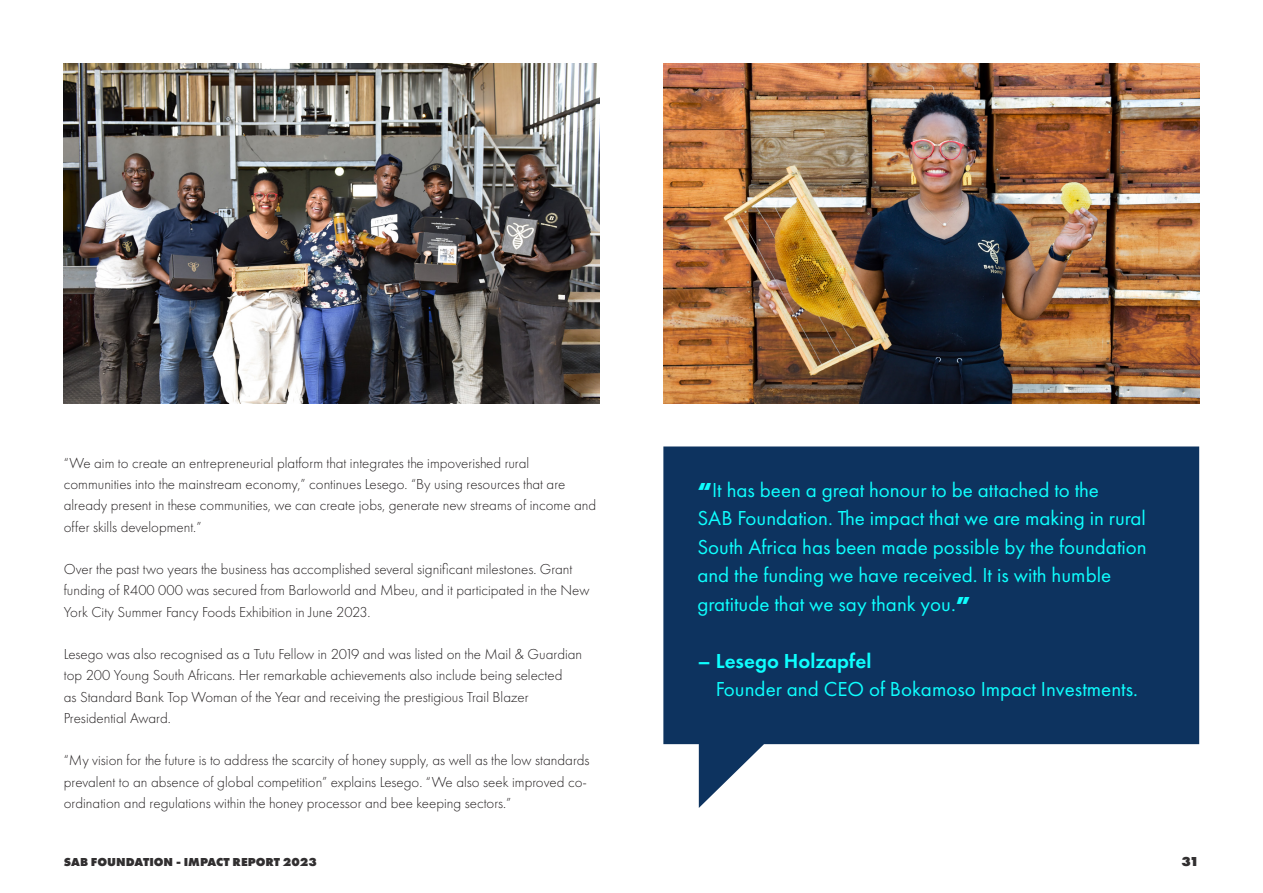
<style>
.page{position:relative;width:1263px;height:893px;background:#fff}
.page>*{position:absolute;margin:0;border:0;box-sizing:border-box;transform-origin:0 0}
.HEADING{font:21px/28.5px "Futura PT";color:#0dffff}
.Body_Text{font:300 15px/21.3px "Futura PT";color:#231f20}
.t1{font:800 13.5px "Futura PT";color:#312f30}
.t2{font:800 12px "Futura PT";color:#312f30}
.s1{font-weight:800}
.s2{font-weight:600}
</style>
<div class="page">
<img style="left:663px;top:64px;width:536px;height:340px">
<img style="left:64px;top:64px;width:536px;height:340px">
<svg style="left:663px;top:446px;width:536px;height:362px;fill:#0d335f"></svg>
<p class="Body_Text" style="left:64px;top:452px;width:534px">“We aim to create an entrepreneurial platform that integrates the impoverished rural communities into the mainstream economy,” continues Lesego. “By using resources that are already present in these communities, we can create jobs, generate new streams of income and offer skills development.”</p>
<p class="Body_Text" style="left:64px;top:558px;width:527px">Over the past two years the business has accomplished several significant milestones. Grant funding of R400 000 was secured from Barloworld and Mbeu, and it participated in the New<br>York City Summer Fancy Foods Exhibition in June 2023.</p>
<p class="Body_Text" style="left:64px;top:644px;width:520px">Lesego was also recognised as a Tutu Fellow in 2019 and was listed on the Mail &amp; Guardian top 200 Young South Africans. Her remarkable achievements also include being selected<br>as Standard Bank Top Woman of the Year and receiving the prestigious Trail Blazer Presidential Award.</p>
<p class="Body_Text" style="left:64px;top:750px;width:527px">“My vision for the future is to address the scarcity of honey supply, as well as the low standards prevalent to an absence of global competition” explains Lesego. “We also seek improved co&shy;ordination and regulations within the honey processor and bee keeping sectors.”</p>
<p class="HEADING" style="left:697px;top:475px;width:451px"><span class="s1">“</span>It has been a great honour to be attached to the<br>SAB Foundation. The impact that we are making in rural South Africa has been made possible by the foundation and the funding we have received. It is with humble gratitude that we say thank you.<span class="s1">”</span></p>
<p class="HEADING" style="left:716px;top:646px;width:424px;text-indent:-18px"><span class="s2">– Lesego Holzapfel<br></span>Founder and CEO of Bokamoso Impact Investments.</p>
<p class="t2" style="left:64px;top:854px;width:255px">SAB FOUNDATION - IMPACT REPORT 2023</p>
<p class="t1" style="left:1181px;top:853px;width:19px">31</p>
</div>
